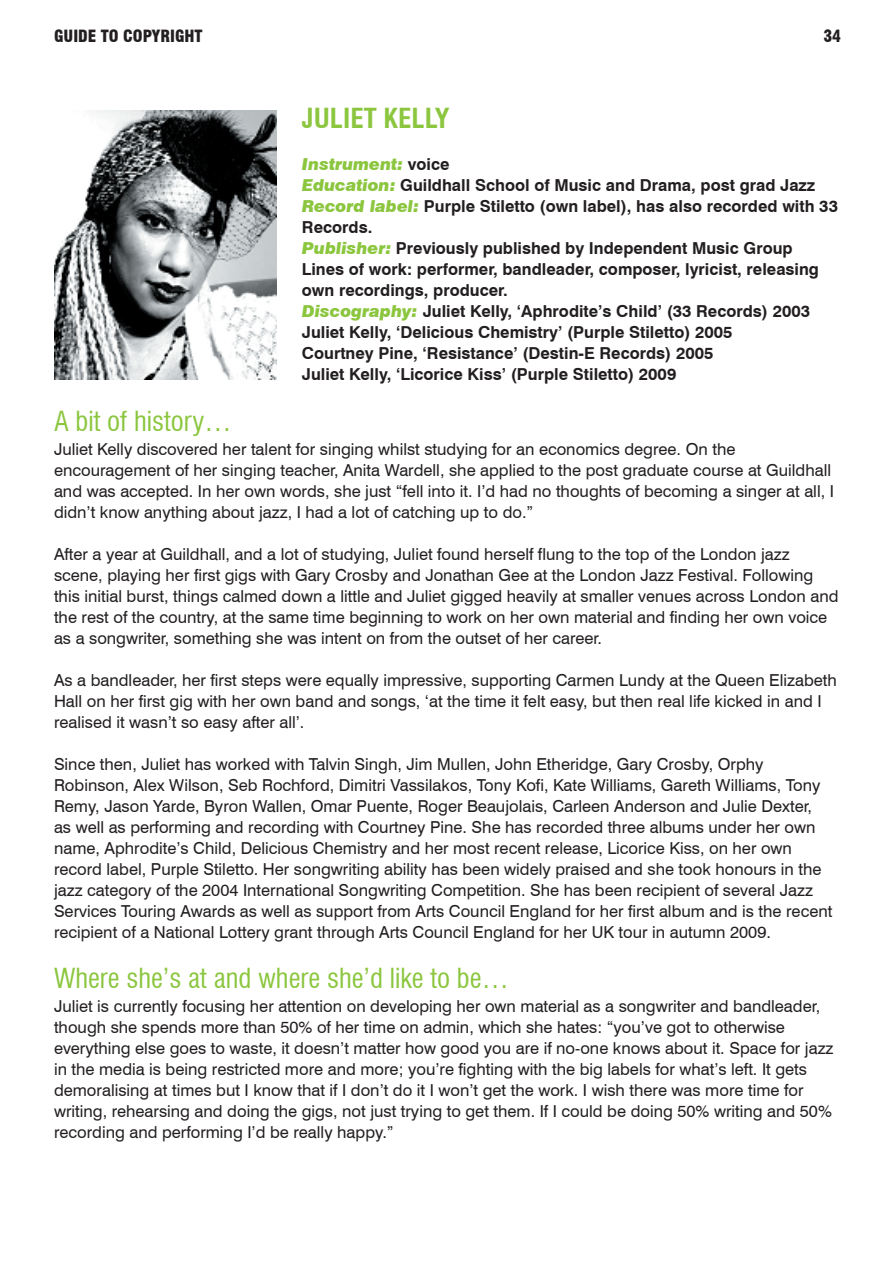
<style>
.page{position:relative;width:893px;height:1263px;background:#fff}
.page>*{position:absolute;margin:0;border:0;box-sizing:border-box;transform-origin:0 0}
.t1{font:condensed 27px "Swiss 721 BT";color:#8bc63e}
.t2{font:700 condensed 27px "Swiss 721 BT";color:#8bc63e}
.t3{font:16.5px/21px "Swiss 721 BT";color:#231f20}
.t4{font:700 16.5px/21px "Swiss 721 BT";color:#231f20}
.t5{font:900 condensed 16.5px "Swiss 721 BT";color:#231f20}
.s1{font-weight:900;font-style:italic;color:#8bc63e}
</style>
<div class="page">
<img style="left:54px;top:111px;width:222px;height:269px">
<p class="t5" style="left:54px;top:27px;width:150px">GUIDE TO COPYRIGHT</p>
<p class="t5" style="left:823px;top:27px;width:19px">34</p>
<h1 class="t2" style="left:302px;top:102px;width:149px">JULIET KELLY</h1>
<p class="t4" style="left:302px;top:154px;width:538px"><span class="s1">Instrument:</span> voice<br><span class="s1">Education:</span> Guildhall School of Music and Drama, post grad Jazz <span class="s1">Record label:</span> Purple Stiletto (own label), has also recorded with 33<br>Records.<br><span class="s1">Publisher:</span> Previously published by Independent Music Group Lines of work: performer, bandleader, composer, lyricist, releasing own recordings, producer.<br><span class="s1">Discography:</span> Juliet Kelly, ‘Aphrodite’s Child’ (33 Records) 2003<br>Juliet Kelly, ‘Delicious Chemistry’ (Purple Stiletto) 2005<br>Courtney Pine, ‘Resistance’ (Destin-E Records) 2005<br>Juliet Kelly, ‘Licorice Kiss’ (Purple Stiletto) 2009</p>
<h1 class="t1" style="left:54px;top:405px;width:179px">A bit of history…</h1>
<p class="t3" style="left:54px;top:438px;width:781px">Juliet Kelly discovered her talent for singing whilst studying for an economics degree. On the encouragement of her singing teacher, Anita Wardell, she applied to the post graduate course at Guildhall and was accepted. In her own words, she just “fell into it. I’d had no thoughts of becoming a singer at all, I didn’t know anything about jazz, I had a lot of catching up to do.”</p>
<p class="t3" style="left:54px;top:543px;width:786px">After a year at Guildhall, and a lot of studying, Juliet found herself flung to the top of the London jazz scene, playing her first gigs with Gary Crosby and Jonathan Gee at the London Jazz Festival. Following this initial burst, things calmed down a little and Juliet gigged heavily at smaller venues across London and the rest of the country, at the same time beginning to work on her own material and finding her own voice as a songwriter, something she was intent on from the outset of her career.</p>
<p class="t3" style="left:54px;top:669px;width:784px">As a bandleader, her first steps were equally impressive, supporting Carmen Lundy at the Queen Elizabeth<br>Hall on her first gig with her own band and songs, ‘at the time it felt easy, but then real life kicked in and I realised it wasn’t so easy after all’.</p>
<p class="t3" style="left:54px;top:753px;width:780px">Since then, Juliet has worked with Talvin Singh, Jim Mullen, John Etheridge, Gary Crosby, Orphy Robinson, Alex Wilson, Seb Rochford, Dimitri Vassilakos, Tony Kofi, Kate Williams, Gareth Williams, Tony Remy, Jason Yarde, Byron Wallen, Omar Puente, Roger Beaujolais, Carleen Anderson and Julie Dexter, as well as performing and recording with Courtney Pine. She has recorded three albums under her own name, Aphrodite’s Child, Delicious Chemistry and her most recent release, Licorice Kiss, on her own record label, Purple Stiletto. Her songwriting ability has been widely praised and she took honours in the jazz category of the 2004 International Songwriting Competition. She has been recipient of several Jazz Services Touring Awards as well as support from Arts Council England for her first album and is the recent recipient of a National Lottery grant through Arts Council England for her UK tour in autumn 2009.</p>
<h1 class="t1" style="left:54px;top:962px;width:456px">Where she’s at and where she’d like to be…</h1>
<p class="t3" style="left:54px;top:996px;width:781px">Juliet is currently focusing her attention on developing her own material as a songwriter and bandleader, though she spends more than 50% of her time on admin, which she hates: “you’ve got to otherwise everything else goes to waste, it doesn’t matter how good you are if no-one knows about it. Space for jazz in the media is being restricted more and more; you’re fighting with the big labels for what’s left. It gets demoralising at times but I know that if I don’t do it I won’t get the work. I wish there was more time for writing, rehearsing and doing the gigs, not just trying to get them. If I could be doing 50% writing and 50% recording and performing I’d be really happy.”</p>
</div>
